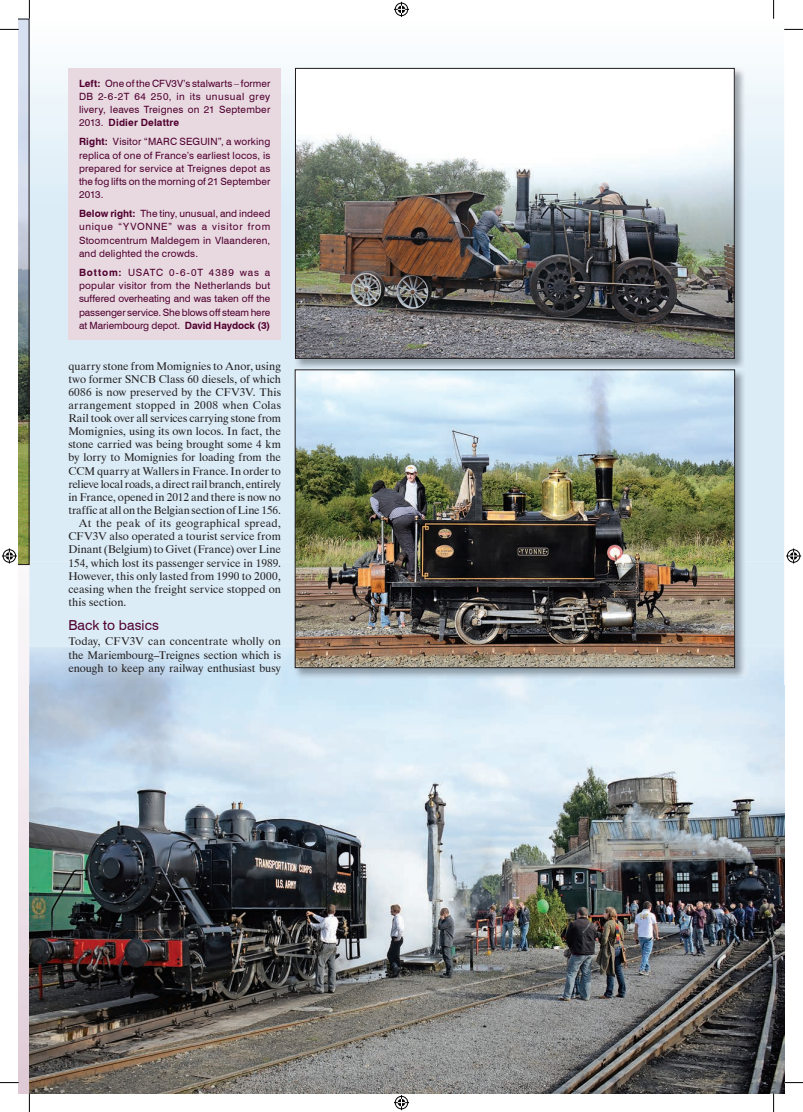
<style>
.page{position:relative;width:803px;height:1112px;background:#fff}
.page>*{position:absolute;margin:0;border:0;box-sizing:border-box;transform-origin:0 0}
.t1{font:13.75px "Swiss 721 BT";letter-spacing:.005em;color:#50002f}
.t2{font:11.25px/13.1px "Dutch 801 BT";letter-spacing:.005em;color:#231f20;text-align:justify}
.t3{font:11.25px "Dutch 801 BT";letter-spacing:-.015em;color:#231f20}
.t4{font:10px/13.1px "Swiss 721 BT";letter-spacing:.015em;color:#50002f;text-align:justify}
.s1{font-weight:700}
</style>
<div class="page">
<svg style="left:19px;top:564px;width:10px;height:528px"></svg>
<img style="left:29px;top:561px;width:755px;height:531px">
<hr style="left:784px;top:561px;width:1px;height:86px;background:#f6fafd">
<hr style="left:784px;top:19px;width:1px;height:542px;background:#f6fafd">
<div style="left:68px;top:68px;width:213px;height:271px;background:#e8d9e1"></div>
<img style="left:294px;top:67px;width:452px;height:611px">
<img style="left:297px;top:70px;width:435px;height:286px">
<div style="left:295px;top:68px;width:439px;height:290px;border:1px solid #231f20"></div>
<img style="left:294px;top:561px;width:452px;height:1px">
<img style="left:297px;top:371px;width:436px;height:294px">
<div style="left:295px;top:369px;width:440px;height:298px;border:1px solid #231f20"></div>
<svg style="left:784px;top:29px;width:19px;height:1px"></svg>
<svg style="left:0;top:1081px;width:19px;height:2px"></svg>
<svg style="left:784px;top:1081px;width:19px;height:2px"></svg>
<svg style="left:29px;top:1092px;width:1px;height:19px"></svg>
<svg style="left:773px;top:0;width:1px;height:19px"></svg>
<svg style="left:773px;top:1092px;width:1px;height:19px"></svg>
<svg style="left:394px;top:2px;width:15px;height:15px"></svg>
<svg style="left:394px;top:1095px;width:15px;height:14px"></svg>
<svg style="left:0;top:0;width:30px;height:564px"></svg>
<svg style="left:786px;top:548px;width:15px;height:15px"></svg>
<p class="t4" style="left:79px;top:76px;width:193px"><span class="s1">Left:</span> One of the CFV3V’s stalwarts – former DB 2-6-2T 64 250, in its unusual grey livery, leaves Treignes on 21 September 2013. <span class="s1">Didier Delattre</span></p>
<p class="t4" style="left:79px;top:135px;width:193px"><span class="s1">Right:</span> Visitor “MARC SEGUIN”, a working replica of one of France’s earliest locos, is prepared for service at Treignes depot as the fog lifts on the morning of 21 September 2013.</p>
<p class="t4" style="left:79px;top:207px;width:193px"><span class="s1">Below right:</span> The tiny, unusual, and indeed unique “YVONNE” was a visitor from Stoomcentrum Maldegem in Vlaanderen, and delighted the crowds.</p>
<p class="t4" style="left:79px;top:266px;width:193px"><span class="s1">Bottom:</span> USATC 0-6-0T 4389 was a popular visitor from the Netherlands but suffered overheating and was taken off the passenger service. She blows off steam here at Mariembourg depot. <span class="s1">David Haydock (3)</span></p>
<p class="t2" style="left:68px;top:359px;width:214px">quarry stone from Momignies to Anor, using</p>
<p class="t2" style="left:68px;top:372px;width:214px">two former SNCB Class 60 diesels, of which</p>
<p class="t2" style="left:68px;top:385px;width:214px">6086 is now preserved by the CFV3V. This</p>
<p class="t2" style="left:68px;top:398px;width:214px">arrangement stopped in 2008 when Colas</p>
<p class="t2" style="left:68px;top:411px;width:214px">Rail took over all services carrying stone from</p>
<p class="t2" style="left:68px;top:424px;width:214px">Momignies, using its own locos. In fact, the</p>
<p class="t2" style="left:68px;top:437px;width:214px">stone carried was being brought some 4 km</p>
<p class="t2" style="left:68px;top:451px;width:214px">by lorry to Momignies for loading from the</p>
<p class="t2" style="left:68px;top:464px;width:214px">CCM quarry at Wallers in France. In order to</p>
<p class="t3" style="left:68px;top:477px;width:214px">relieve local roads, a direct rail branch, entirely</p>
<p class="t2" style="left:68px;top:490px;width:214px">in France, opened in 2012 and there is now no</p>
<p class="t2" style="left:68px;top:503px;width:214px">traffic at all on the Belgian section of Line 156.</p>
<p class="t2" style="left:79px;top:516px;width:203px">At the peak of its geographical spread,</p>
<p class="t2" style="left:68px;top:529px;width:214px">CFV3V also operated a tourist service from</p>
<p class="t2" style="left:68px;top:542px;width:214px">Dinant (Belgium) to Givet (France) over Line</p>
<p class="t2" style="left:68px;top:556px;width:214px">154, which lost its passenger service in 1989.</p>
<p class="t2" style="left:68px;top:569px;width:214px">However, this only lasted from 1990 to 2000,</p>
<p class="t2" style="left:68px;top:582px;width:214px">ceasing when the freight service stopped on</p>
<p class="t2" style="left:68px;top:595px;width:60px">this section.</p>
<p class="t1" style="left:68px;top:616px;width:92px">Back to basics</p>
<p class="t2" style="left:68px;top:634px;width:214px">Today, CFV3V can concentrate wholly on the Mariembourg–Treignes section which is enough to keep any railway enthusiast busy</p>
</div>
